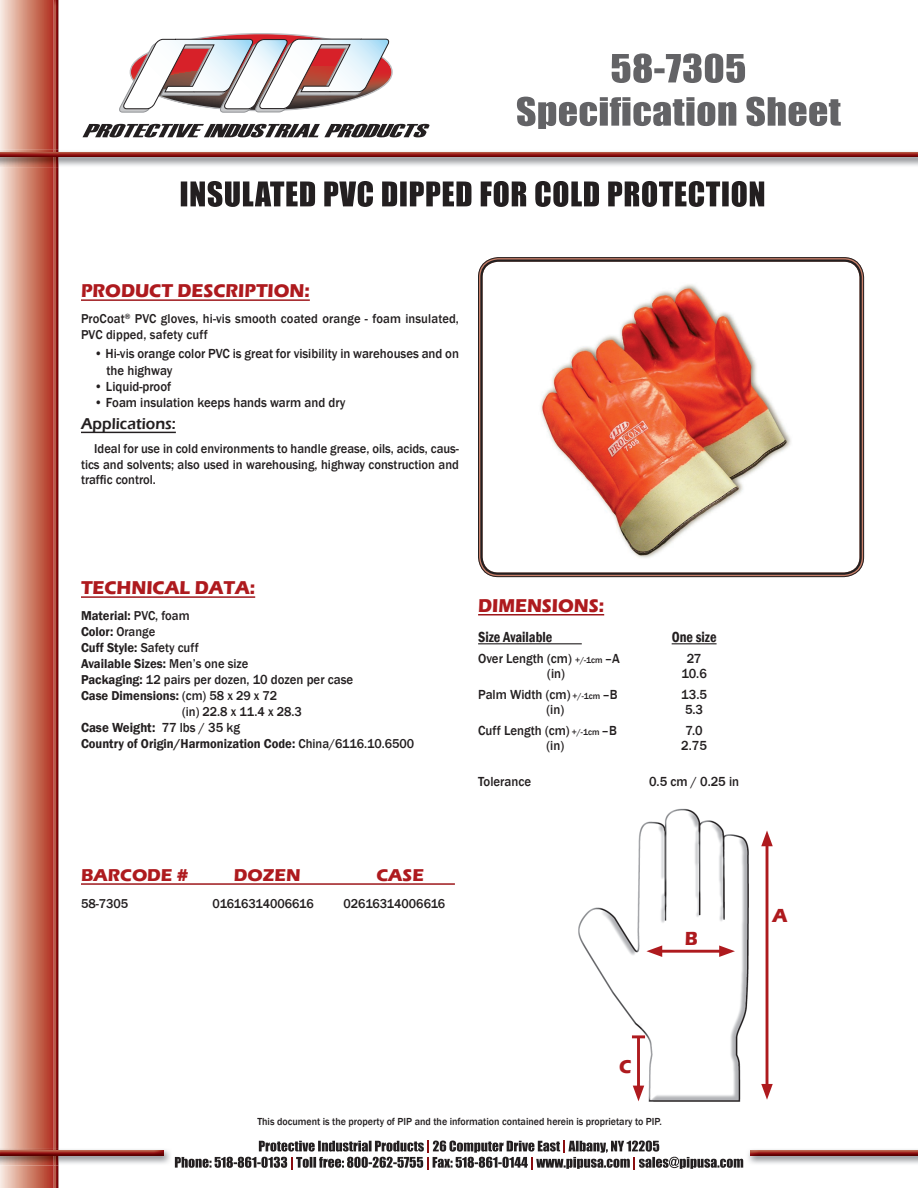
<style>
.page{position:relative;width:918px;height:1188px;background:#fff}
.page>*{position:absolute;margin:0;border:0;box-sizing:border-box;transform-origin:0 0}
.t1{font:700 19.5px "Eras ITC";color:#ae1a1e;scale:.95 1}
.t2{font:700 19.05px "Eras ITC";color:#ae1a1e;scale:.95 1}
.t3{font:700 17.7px "Eras ITC";color:#ae1a1e}
.t4{font:600 16.2px "Eras ITC";color:#231f20;scale:.95 1}
.t5{font:600 condensed 15px "Franklin Gothic";color:#231f20;scale:.95 1}
.t6{font:500 13.5px/16.2px "Franklin Gothic";color:#231f20;scale:.95 1}
.t7{font:600 13.5px "Franklin Gothic";color:#231f20;scale:.95 1}
.t8{font:500 13.2px/15.9px "Franklin Gothic";color:#231f20;scale:.95 1}
.t9{font:600 13.2px "Franklin Gothic";color:#231f20;scale:.95 1}
.t10{font:500 10.5px "Franklin Gothic";color:#231f20;scale:.95 1}
.s1{font-weight:500}
.s2{font-weight:600}
.s3{font-size:13.5px}
.s4{font-size:9px}
</style>
<div class="page">
<img style="left:578px;top:808px;width:194px;height:294px">
<svg style="left:0;top:0;width:53px;height:1188px;background:#d48e7c"></svg>
<img style="left:53px;top:0;width:6px;height:1188px">
<img style="left:540px;top:284px;width:251px;height:274px">
<div style="left:478px;top:257px;width:386px;height:320px;border:1px solid #231f20;border-radius:20px"></div>
<div style="left:480px;top:260px;width:382px;height:315px;border:2px solid #231f20;border-radius:17px"></div>
<img style="left:0;top:150px;width:53px;height:17px">
<img style="left:59px;top:152px;width:859px;height:5px">
<img style="left:0;top:152px;width:53px;height:5px">
<svg style="left:53px;top:150px;width:6px;height:17px"></svg>
<hr style="left:81px;top:299px;width:229px;height:2px;background:#9c1418">
<hr style="left:81px;top:432px;width:95px;height:1px;background:#231f20">
<svg style="left:181px;top:181px;width:583px;height:26px"></svg>
<hr style="left:766px;top:841px;width:2px;height:248px;background:#ae1a1e">
<svg style="left:761px;top:830px;width:12px;height:16px"></svg>
<svg style="left:761px;top:1084px;width:12px;height:16px"></svg>
<hr style="left:657px;top:950px;width:68px;height:3px;background:#ae1a1e">
<svg style="left:719px;top:945px;width:16px;height:12px"></svg>
<svg style="left:646px;top:945px;width:16px;height:12px"></svg>
<hr style="left:478px;top:614px;width:126px;height:1px;background:#9c1418">
<hr style="left:478px;top:643px;width:104px;height:1px;background:#231f20">
<hr style="left:672px;top:643px;width:45px;height:1px;background:#231f20">
<svg style="left:175px;top:1141px;width:568px;height:28px"></svg>
<hr style="left:81px;top:883px;width:374px;height:2px;background:#9c1418">
<hr style="left:81px;top:596px;width:174px;height:2px;background:#9c1418">
<img style="left:59px;top:1149px;width:111px;height:15px">
<img style="left:0;top:1148px;width:53px;height:17px">
<img style="left:59px;top:1150px;width:104px;height:5px">
<img style="left:0;top:1150px;width:53px;height:5px">
<svg style="left:53px;top:1148px;width:6px;height:17px"></svg>
<img style="left:748px;top:1149px;width:170px;height:15px">
<img style="left:750px;top:1150px;width:168px;height:5px">
<svg style="left:83px;top:124px;width:347px;height:13px"></svg>
<svg style="left:119px;top:34px;width:273px;height:79px"></svg>
<svg style="left:517px;top:97px;width:324px;height:32px"></svg>
<svg style="left:612px;top:53px;width:133px;height:30px"></svg>
<hr style="left:637px;top:1037px;width:3px;height:54px;background:#ae1a1e">
<svg style="left:632px;top:1035px;width:13px;height:3px"></svg>
<svg style="left:633px;top:1086px;width:11px;height:15px"></svg>
<h2 class="t2" style="left:81px;top:280px;width:242px">PRODUCT DESCRIPTION:</h2>
<p class="t8" style="left:81px;top:311px;width:399px">ProCoat<sup>®</sup> PVC gloves, hi-vis smooth coated orange - foam insulated,<br>PVC dipped, safety cuff</p>
<p class="t6" style="left:107px;top:346px;width:373px;text-indent:-12px">• Hi-vis orange color PVC is great for visibility in warehouses and on the highway</p>
<p class="t6" style="left:94px;top:378px;width:83px">• Liquid-proof</p>
<p class="t6" style="left:94px;top:394px;width:266px">• Foam insulation keeps hands warm and dry</p>
<p class="t4" style="left:81px;top:415px;width:101px">Applications:</p>
<p class="t8" style="left:81px;top:440px;width:399px;text-align:justify;text-indent:13px">Ideal for use in cold environments to handle grease, oils, acids, caus&shy;tics and solvents; also used in warehousing, highway construction and traffic control.</p>
<h2 class="t2" style="left:81px;top:577px;width:185px">TECHNICAL DATA:</h2>
<p class="t9" style="left:81px;top:608px;width:116px">Material: <span class="s1">PVC, foam</span></p>
<p class="t9" style="left:81px;top:624px;width:80px">Color: <span class="s1">Orange</span></p>
<p class="t9" style="left:81px;top:640px;width:125px">Cuff Style: <span class="s1">Safety cuff</span></p>
<p class="t9" style="left:81px;top:655px;width:178px">Available Sizes: <span class="s1">Men’s one size</span></p>
<p class="t8" style="left:81px;top:672px;width:288px"><span class="s2">Packaging:</span> 12 pairs per dozen, <span class="s3">10 dozen per case</span></p>
<p class="t9" style="left:81px;top:687px;width:208px">Case Dimensions: <span class="s1">(cm) 58 x 29 x 72</span></p>
<p class="t8" style="left:182px;top:704px;width:128px">(in) 22.8 x 11.4 x 28.3</p>
<p class="t7" style="left:81px;top:719px;width:169px">Case Weight: <span class="s1">77 lbs / 35 kg</span></p>
<p class="t9" style="left:81px;top:735px;width:352px">Country of Origin/Harmonization Code: <span class="s1">China/6116.10.6500</span></p>
<h3 class="t3" style="left:81px;top:865px;width:109px">BARCODE #</h3>
<h3 class="t3" style="left:234px;top:865px;width:68px">DOZEN</h3>
<h3 class="t3" style="left:376px;top:865px;width:49px">CASE</h3>
<p class="t8" style="left:81px;top:896px;width:51px">58-7305</p>
<p class="t8" style="left:213px;top:896px;width:108px">01616314006616</p>
<p class="t8" style="left:344px;top:896px;width:109px">02616314006616</p>
<h2 class="t2" style="left:478px;top:595px;width:134px">DIMENSIONS:</h2>
<p class="t5" style="left:478px;top:627px;width:80px">Size Available</p>
<p class="t5" style="left:672px;top:627px;width:49px">One size</p>
<p class="t6" style="left:478px;top:650px;width:151px">Over Length (cm) <span class="s4">+/-1cm</span> –A</p>
<p class="t6" style="left:687px;top:650px;width:17px">27</p>
<p class="t6" style="left:547px;top:665px;width:20px">(in)</p>
<p class="t6" style="left:681px;top:665px;width:28px">10.6</p>
<p class="t6" style="left:478px;top:686px;width:148px">Palm Width (cm) <span class="s4">+/-1cm</span> –B</p>
<p class="t6" style="left:681px;top:686px;width:29px">13.5</p>
<p class="t6" style="left:547px;top:701px;width:20px">(in)</p>
<p class="t6" style="left:685px;top:701px;width:21px">5.3</p>
<p class="t6" style="left:478px;top:722px;width:148px">Cuff Length (cm) <span class="s4">+/-1cm</span> –B</p>
<p class="t6" style="left:686px;top:722px;width:19px">7.0</p>
<p class="t6" style="left:547px;top:737px;width:20px">(in)</p>
<p class="t6" style="left:681px;top:737px;width:28px">2.75</p>
<p class="t6" style="left:478px;top:774px;width:57px">Tolerance</p>
<p class="t6" style="left:649px;top:774px;width:96px">0.5 cm / 0.25 in</p>
<h1 class="t1" style="left:685px;top:927px;width:15px">B</h1>
<h1 class="t1" style="left:772px;top:905px;width:17px">A</h1>
<h1 class="t1" style="left:619px;top:1056px;width:15px">C</h1>
<p class="t10" style="left:257px;top:1115px;width:427px">This document is the property of PIP and the information contained herein is proprietary to PIP.</p>
</div>
